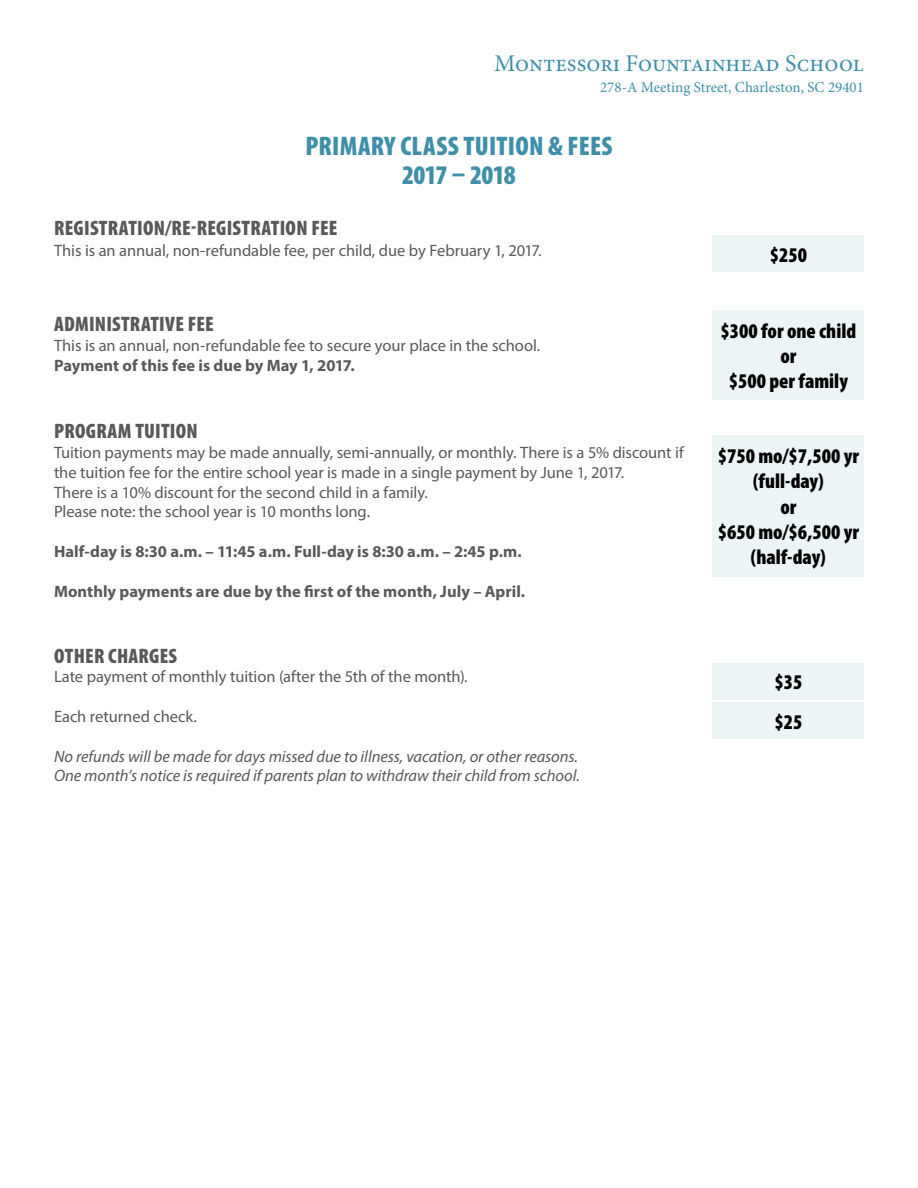
<style>
.page{position:relative;width:918px;height:1188px;background:#fff}
.page>*{position:absolute;margin:0;border:0;box-sizing:border-box;transform-origin:0 0}
.t1{font:900 condensed 27px/28.8px "Myriad Pro";letter-spacing:.01em;color:#3f8fa8;text-align:center}
.t2{font:24px "Minion Pro";color:#3f8fa8}
.t3{font:900 condensed 21px/25.2px "Myriad Pro";color:#000;text-align:center}
.t4{font:900 condensed 21px "Myriad Pro";letter-spacing:.01em;color:#58595b}
.t5{font:16.5px/19.8px "Myriad Pro";letter-spacing:-.005em;color:#58595b}
.t6{font:700 16.5px "Myriad Pro";color:#58595b}
.t7{font:italic 16.5px/19.8px "Myriad Pro";letter-spacing:-.005em;color:#58595b}
.t8{font:15px "Minion Pro";color:#3f8fa8}
</style>
<div class="page">
<div style="left:713px;top:236px;width:151px;height:36px;background:#ecf4f6"></div>
<div style="left:713px;top:310px;width:151px;height:90px;background:#ecf4f6"></div>
<div style="left:713px;top:663px;width:151px;height:36px;background:#ecf4f6"></div>
<div style="left:713px;top:702px;width:151px;height:37px;background:#ecf4f6"></div>
<div style="left:713px;top:435px;width:151px;height:142px;background:#ecf4f6"></div>
<h2 class="t2" style="left:494px;top:48px;width:371px">Montessori Fountainhead School</h2>
<p class="t8" style="left:600px;top:78px;width:265px">278-A Meeting Street, Charleston, SC 29401</p>
<h1 class="t1" style="left:305px;top:132px;width:309px">PRIMARY CLASS TUITION &amp; FEES<br>2017 – 2018</h1>
<p class="t4" style="left:54px;top:216px;width:285px">REGISTRATION/RE-REGISTRATION FEE</p>
<p class="t5" style="left:54px;top:240px;width:489px">This is an annual, non-refundable fee, per child, due by February 1, 2017.</p>
<p class="t4" style="left:54px;top:313px;width:161px">ADMINISTRATIVE FEE</p>
<p class="t5" style="left:54px;top:335px;width:488px">This is an annual, non-refundable fee to secure your place in the school.</p>
<p class="t6" style="left:54px;top:355px;width:302px">Payment of this fee is due by May 1, 2017.</p>
<p class="t4" style="left:54px;top:419px;width:145px">PROGRAM TUITION</p>
<p class="t5" style="left:54px;top:442px;width:631px">Tuition payments may be made annually, semi-annually, or monthly. There is a 5% discount if the tuition fee for the entire school year is made in a single payment by June 1, 2017.<br>There is a 10% discount for the second child in a family.<br>Please note: the school year is 10 months long.</p>
<p class="t6" style="left:54px;top:541px;width:469px">Half-day is 8:30 a.m. – 11:45 a.m. Full-day is 8:30 a.m. – 2:45 p.m.</p>
<p class="t6" style="left:54px;top:580px;width:473px">Monthly payments are due by the first of the month, July – April.</p>
<p class="t4" style="left:54px;top:644px;width:124px">OTHER CHARGES</p>
<p class="t5" style="left:54px;top:667px;width:415px">Late payment of monthly tuition (after the 5th of the month).</p>
<p class="t5" style="left:54px;top:706px;width:144px">Each returned check.</p>
<p class="t7" style="left:54px;top:746px;width:527px">No refunds will be made for days missed due to illness, vacation, or other reasons.<br>One month’s notice is required if parents plan to withdraw their child from school.</p>
<p class="t3" style="left:770px;top:242px;width:39px">$250</p>
<p class="t3" style="left:721px;top:319px;width:137px">$300 for one child or<br>$500 per family</p>
<p class="t3" style="left:718px;top:444px;width:143px">$750 mo/$7,500 yr (full-day)<br>or<br>$650 mo/$6,500 yr (half-day)</p>
<p class="t3" style="left:774px;top:663px;width:29px;line-height:39.5px;text-align:left">$35 $25</p>
</div>
